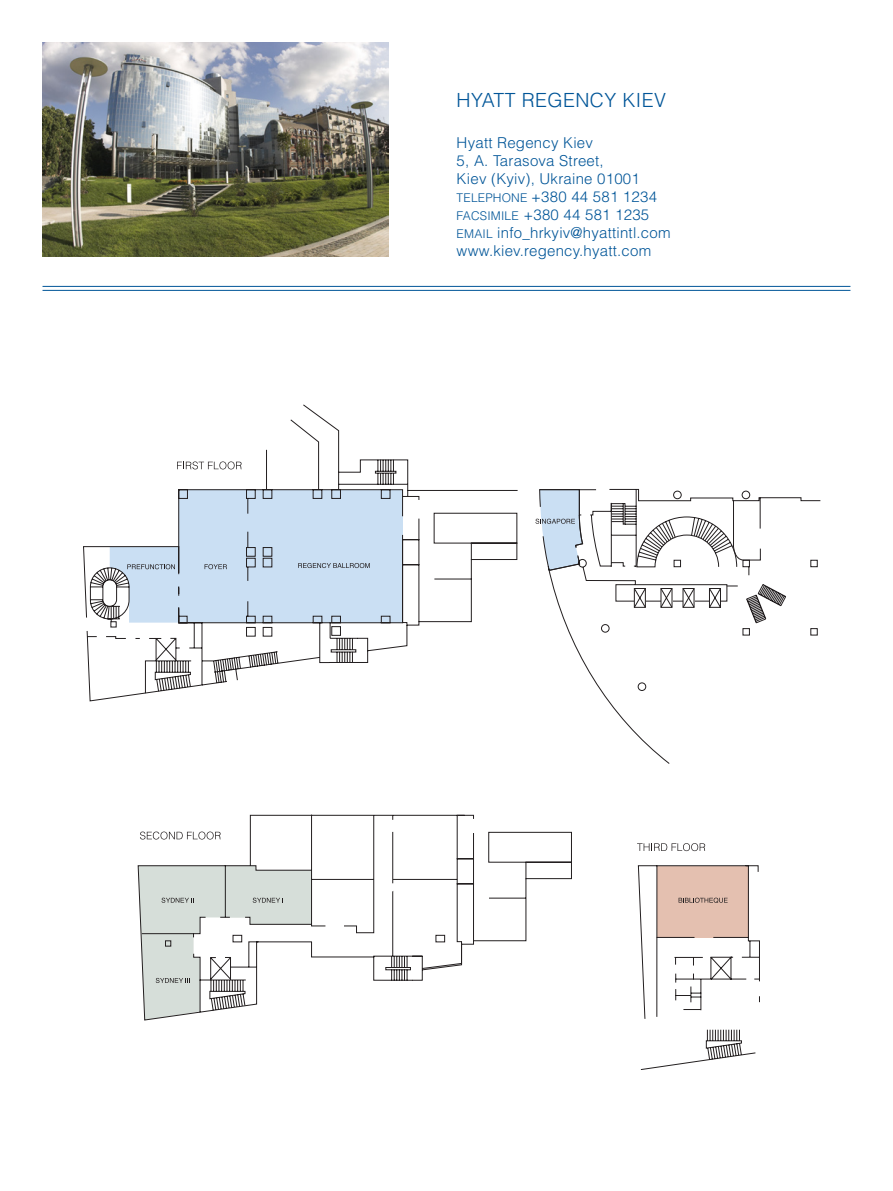
<style>
.page{position:relative;width:893px;height:1191px;background:#fff}
.page>*{position:absolute;margin:0;border:0;box-sizing:border-box;transform-origin:0 0}
.t1{font:300 19.5px "Helvetica";letter-spacing:.02em;color:#015598}
.t2{font:300 15px "Helvetica";letter-spacing:.015em;color:#015598}
.t3{font:300 12px "Helvetica";color:#015598}
.s1{font-size:12px}
</style>
<div class="page">
<hr style="left:43px;top:286px;width:807px;height:1px;background:#015598">
<hr style="left:43px;top:290px;width:807px;height:1px;background:#015598">
<img style="left:43px;top:43px;width:345px;height:213px">
<svg style="left:141px;top:814px;width:431px;height:167px"></svg>
<svg style="left:390px;top:883px;width:9px;height:8px"></svg>
<svg style="left:83px;top:404px;width:435px;height:297px"></svg>
<svg style="left:548px;top:488px;width:270px;height:276px"></svg>
<svg style="left:177px;top:461px;width:65px;height:8px"></svg>
<svg style="left:140px;top:831px;width:81px;height:8px"></svg>
<svg style="left:138px;top:865px;width:174px;height:155px"></svg>
<svg style="left:638px;top:865px;width:122px;height:204px"></svg>
<svg style="left:535px;top:489px;width:48px;height:81px"></svg>
<svg style="left:110px;top:490px;width:293px;height:132px;background:#cadced"></svg>
<svg style="left:637px;top:843px;width:68px;height:8px"></svg>
<p class="t1" style="left:457px;top:88px;width:38px">Hyatt</p>
<p class="t1" style="left:522px;top:88px;width:56px">Regenc</p>
<p class="t1" style="left:604px;top:88px;width:63px">y Kiev</p>
<p class="t2" style="left:457px;top:134px;width:138px">Hyatt Regency Kiev</p>
<p class="t2" style="left:457px;top:152px;width:149px">5, A. Tarasova Street,</p>
<p class="t2" style="left:457px;top:170px;width:185px">Kiev (Kyiv), Ukraine 01001</p>
<p class="t3" style="left:457px;top:191px;width:46px">telephone</p>
<p class="t2" style="left:531px;top:188px;width:127px">+380 44 581 1234</p>
<p class="t3" style="left:457px;top:209px;width:9px">facs</p>
<p class="t2" style="left:487px;top:206px;width:163px"><span class="s1">imile</span> +380 44 581 1235</p>
<p class="t2" style="left:457px;top:224px;width:215px"><span class="s1">email</span> info_hrkyiv@hyattintl.com</p>
<p class="t2" style="left:457px;top:242px;width:196px">www.kiev.regency.hyatt.com</p>
</div>
